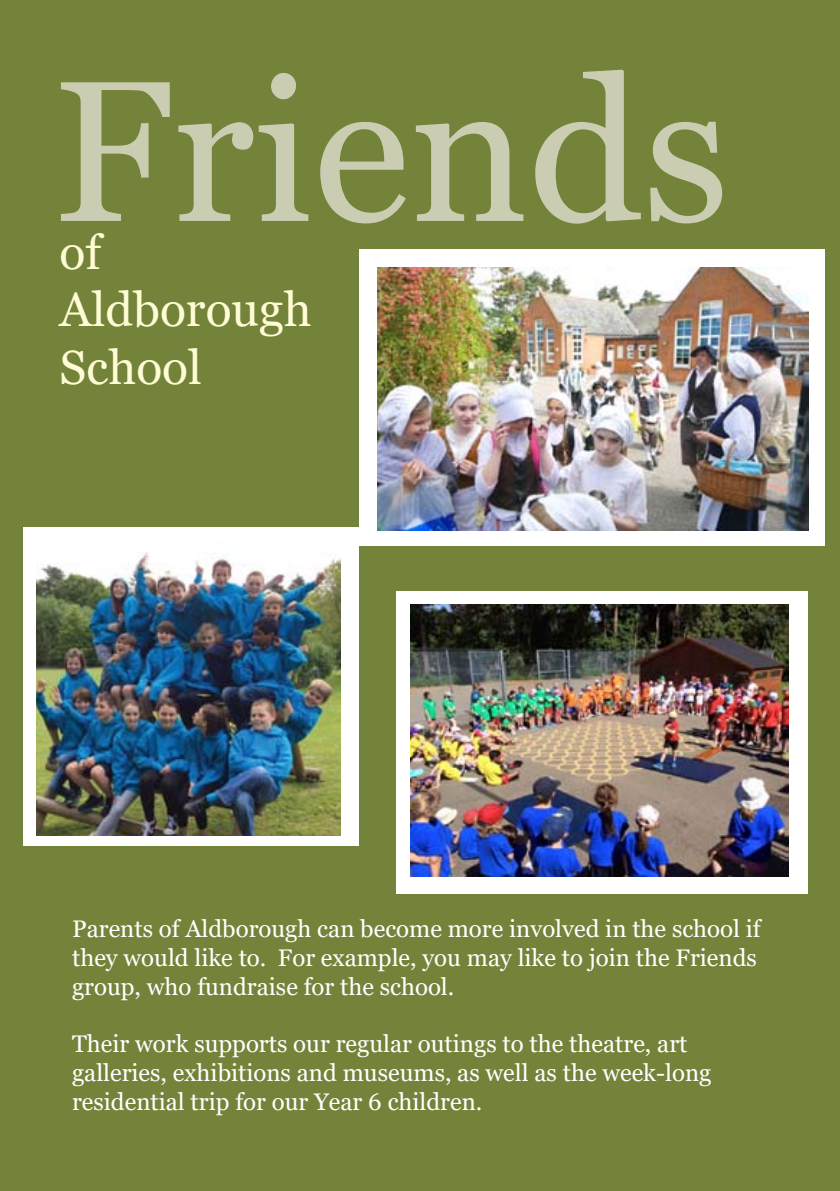
<style>
.page{position:relative;width:840px;height:1191px;background:#fff}
.page>*{position:absolute;margin:0;border:0;box-sizing:border-box;transform-origin:0 0}
.t1{font:200px "Georgia";color:#cbcdb2}
.t2{font:48px/57.6px "Georgia";color:#fffcd5}
.t3{font:24px/28.8px "Georgia";color:#fff}
</style>
<div class="page">
<div style="left:0;top:0;width:839px;height:1191px;background:#738339"></div>
<div style="left:359px;top:249px;width:465px;height:297px;background:#fff"></div>
<img style="left:377px;top:267px;width:430px;height:263px">
<div style="left:23px;top:527px;width:335px;height:319px;background:#fff"></div>
<img style="left:36px;top:552px;width:304px;height:283px">
<div style="left:395px;top:591px;width:411px;height:302px;background:#fff"></div>
<img style="left:410px;top:604px;width:378px;height:272px">
<h1 class="t1" style="left:52px;top:31px;width:678px">Friends</h1>
<h2 class="t2" style="left:60px;top:224px;width:253px">of<br>Aldborough<br>School</h2>
<p class="t3" style="left:72px;top:914px;width:689px;text-align:right">Parents of Aldborough can become more involved in the school if<br>For example, you may like to join the Friends</p>
<p class="t3" style="left:72px;top:943px;width:383px">they would like to.<br>group, who fundraise for the school.</p>
<p class="t3" style="left:72px;top:1030px;width:640px">Their work supports our regular outings to the theatre, art galleries, exhibitions and museums, as well as the week-long residential trip for our Year 6 children.</p>
</div>
